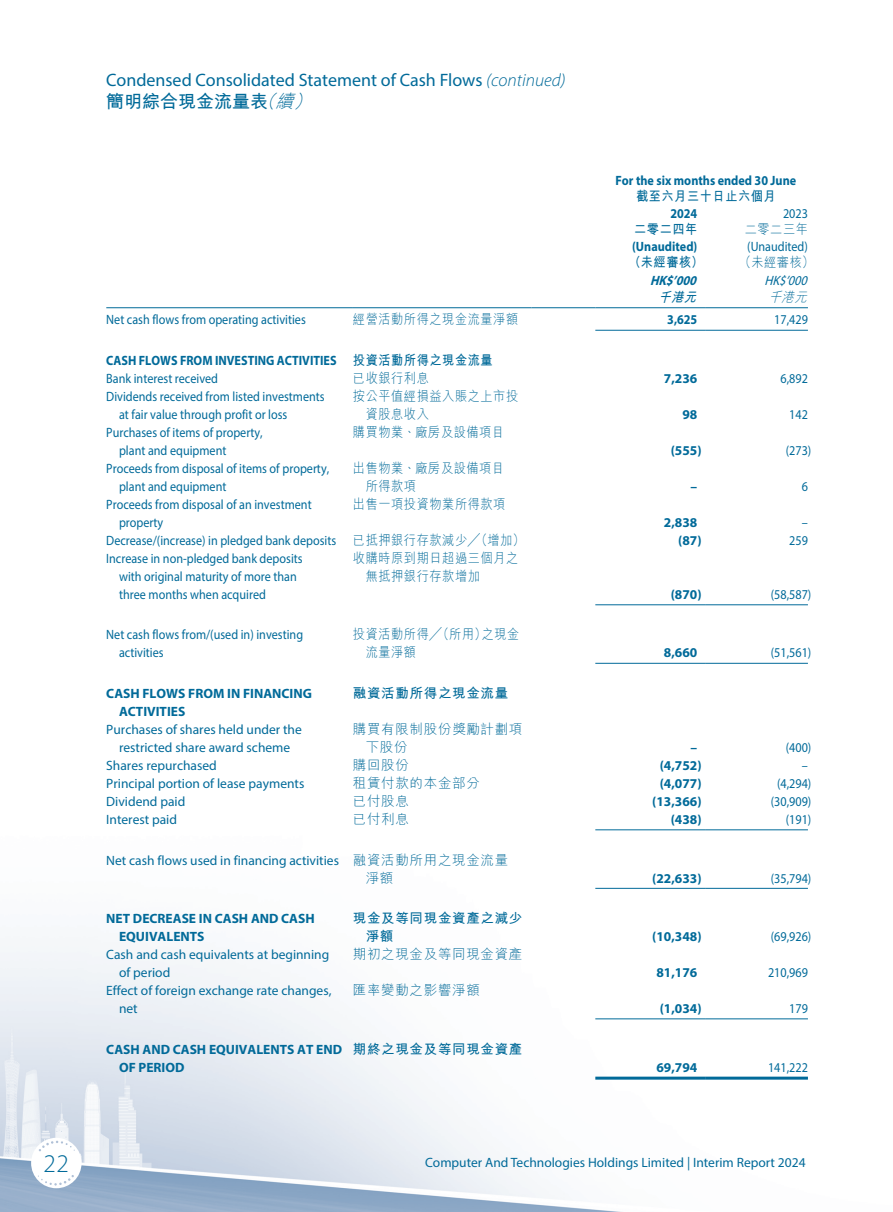
<style>
.page{position:relative;width:893px;height:1212px;background:#fff}
.page>*{position:absolute;margin:0;border:0;box-sizing:border-box;transform-origin:0 0}
.t1{font:300 25.5px "Myriad Pro";color:#016a99}
.t2{font:18px "Myriad Pro";color:#016a99}
.t3{font:18px "M Hei HK Bold E Ten B5 H";color:#016a99}
.t4{font:13.5px/18px "Myriad Pro";color:#016a99;scale:.9 1}
.t5{font:13.5px/18px "Myriad Pro";color:#016a99}
.t6{font:700 13.5px/18px "Myriad Pro";color:#016a99}
.t7{font:13.5px/18px "M Hei HK Light E Ten B5 H";letter-spacing:.05em;color:#016a99;scale:.9 1}
.t8{font:700 13.5px/18px "Myriad Pro";color:#016a99;scale:.9 1}
.t9{font:13.5px/18px "M Hei HK Light E Ten B5 H";letter-spacing:.05em;color:#016a99}
.t10{font:13.5px/18px "M Hei HK Bold E Ten B5 H";letter-spacing:.05em;color:#016a99}
.t11{font:13.5px "M Hei HK Bold E Ten B5 H";letter-spacing:.05em;color:#016a99;scale:.9 1}
.t12{font:italic 700 13.5px "Myriad Pro";color:#016a99;scale:.9 1}
.t13{font:italic 13.5px "Myriad Pro";color:#016a99;scale:.9 1}
.t14{font:italic 13.5px "M Hei HK Bold E Ten B5 H";color:#016a99;scale:.9 1}
.t15{font:italic 13.5px "M Hei HK Light E Ten B5 H";color:#016a99;scale:.9 1}
.s1{font-weight:300;font-style:italic}
.s2{font-family:"M Hei HK Light E Ten B5 H";font-style:italic}
.s3{font-family:"M Hei HK Bold E Ten B5 H";font-weight:400}
.s4{font-weight:400}
.s5{font-family:"M Hei HK Light E Ten B5 H"}
</style>
<div class="page">
<img style="left:0;top:830px;width:808px;height:382px">
<div style="left:31px;top:1138px;width:51px;height:50px;background:#fff;border-radius:50%"></div>
<svg style="left:39px;top:1141px;width:36px;height:10px"></svg>
<svg style="left:38px;top:1175px;width:36px;height:10px"></svg>
<hr style="left:106px;top:307px;width:247px;height:1px;background:#016a99">
<hr style="left:353px;top:307px;width:178px;height:1px;background:#016a99">
<hr style="left:531px;top:307px;width:64px;height:1px;background:#016a99">
<hr style="left:595px;top:307px;width:111px;height:1px;background:#016a99">
<hr style="left:706px;top:307px;width:102px;height:1px;background:#016a99">
<hr style="left:595px;top:330px;width:111px;height:1px;background:#016a99">
<hr style="left:706px;top:330px;width:102px;height:1px;background:#016a99">
<hr style="left:595px;top:604px;width:111px;height:1px;background:#016a99">
<hr style="left:706px;top:604px;width:102px;height:1px;background:#016a99">
<hr style="left:595px;top:663px;width:111px;height:1px;background:#016a99">
<hr style="left:706px;top:663px;width:102px;height:1px;background:#016a99">
<hr style="left:595px;top:829px;width:111px;height:1px;background:#016a99">
<hr style="left:706px;top:829px;width:102px;height:1px;background:#016a99">
<hr style="left:595px;top:888px;width:111px;height:1px;background:#016a99">
<hr style="left:706px;top:888px;width:102px;height:1px;background:#016a99">
<hr style="left:595px;top:1018px;width:111px;height:1px;background:#016a99">
<hr style="left:706px;top:1018px;width:102px;height:1px;background:#016a99">
<hr style="left:595px;top:1076px;width:111px;height:3px;background:#016a99">
<hr style="left:706px;top:1076px;width:102px;height:3px;background:#016a99">
<h2 class="t2" style="left:106px;top:73px;width:461px">Condensed Consolidated Statement of Cash Flows <span class="s1">(continued)</span></h2>
<h2 class="t3" style="left:106px;top:94px;width:211px">簡明綜合現金流量表<span class="s2">（續）</span></h2>
<p class="t8" style="left:616px;top:172px;width:202px">For the six months ended 30 June</p>
<p class="t11" style="left:636px;top:191px;width:157px">截至六月三十日止六個月</p>
<p class="t8" style="left:670px;top:205px;width:31px">2024</p>
<p class="t4" style="left:783px;top:205px;width:29px">2023</p>
<p class="t11" style="left:634px;top:224px;width:72px">二零二四年</p>
<p class="t7" style="left:745px;top:222px;width:72px">二零二三年</p>
<p class="t8" style="left:632px;top:238px;width:74px">(Unaudited)</p>
<p class="t4" style="left:747px;top:238px;width:69px">(Unaudited)</p>
<p class="t11" style="left:629px;top:257px;width:85px">（未經審核）</p>
<p class="t7" style="left:739px;top:255px;width:85px">（未經審核）</p>
<p class="t12" style="left:650px;top:276px;width:56px">HK$’000</p>
<p class="t13" style="left:765px;top:276px;width:52px">HK$’000</p>
<p class="t14" style="left:658px;top:292px;width:47px">千港元</p>
<p class="t15" style="left:769px;top:292px;width:47px">千港元</p>
<p class="t4" style="left:106px;top:312px;width:223px">Net cash flows from operating activities</p>
<p class="t7" style="left:353px;top:312px;width:185px">經營活動所得之現金流量淨額</p>
<p class="t8" style="left:667px;top:312px;width:35px">3,625</p>
<p class="t4" style="left:774px;top:312px;width:39px">17,429</p>
<p class="t8" style="left:106px;top:352px;width:431px">CASH FLOWS FROM INVESTING ACTIVITIES <span class="s3">投資活動所得之現金流量<br></span><span class="s4">Bank interest received</span></p>
<p class="t7" style="left:353px;top:371px;width:86px">已收銀行利息</p>
<p class="t6" style="left:664px;top:370px;width:35px">7,236</p>
<p class="t4" style="left:780px;top:370px;width:32px">6,892</p>
<p class="t4" style="left:119px;top:388px;width:230px;text-indent:-13px">Dividends received from listed investments at fair value through profit or loss</p>
<p class="t7" style="left:366px;top:389px;width:171px;text-indent:-13px">按公平值經損益入賬之上市投資股息收入</p>
<p class="t4" style="left:119px;top:424px;width:161px;text-indent:-13px">Purchases of items of property, plant and equipment</p>
<p class="t7" style="left:353px;top:425px;width:170px">購買物業、廠房及設備項目</p>
<p class="t4" style="left:119px;top:460px;width:235px;text-indent:-13px">Proceeds from disposal of items of property, plant and equipment</p>
<p class="t7" style="left:366px;top:461px;width:155px;text-indent:-13px">出售物業、廠房及設備項目所得款項</p>
<p class="t4" style="left:119px;top:496px;width:216px;text-indent:-13px">Proceeds from disposal of an investment property</p>
<p class="t7" style="left:353px;top:497px;width:171px">出售一項投資物業所得款項</p>
<p class="t6" style="left:682px;top:406px;width:16px">98</p>
<p class="t4" style="left:789px;top:406px;width:22px">142</p>
<p class="t6" style="left:671px;top:442px;width:32px">(555)</p>
<p class="t4" style="left:786px;top:442px;width:30px">(273)</p>
<p class="t6" style="left:691px;top:478px;width:8px">–</p>
<p class="t4" style="left:802px;top:478px;width:8px">6</p>
<p class="t6" style="left:664px;top:514px;width:35px">2,838</p>
<p class="t4" style="left:802px;top:514px;width:8px">–</p>
<p class="t4" style="left:106px;top:532px;width:466px">Decrease/(increase) in pledged bank deposits <span class="s5">已抵押銀行存款減少╱（增加）</span></p>
<p class="t6" style="left:678px;top:532px;width:25px">(87)</p>
<p class="t4" style="left:789px;top:532px;width:22px">259</p>
<p class="t4" style="left:119px;top:550px;width:205px;text-indent:-13px">Increase in non-pledged bank deposits with original maturity of more than three months when acquired</p>
<p class="t7" style="left:366px;top:551px;width:171px;text-indent:-13px">收購時原到期日超過三個月之無抵押銀行存款增加</p>
<p class="t6" style="left:671px;top:586px;width:32px">(870)</p>
<p class="t4" style="left:771px;top:586px;width:47px">(58,587)</p>
<p class="t4" style="left:119px;top:627px;width:206px;text-indent:-13px">Net cash flows from/(used in) investing activities</p>
<p class="t7" style="left:366px;top:627px;width:172px;text-indent:-13px">投資活動所得╱（所用）之現金流量淨額</p>
<p class="t6" style="left:119px;top:685px;width:194px;text-indent:-13px">CASH FLOWS FROM IN FINANCING<br>ACTIVITIES</p>
<p class="t10" style="left:353px;top:686px;width:157px">融資活動所得之現金流量</p>
<p class="t5" style="left:106px;top:721px;width:197px;text-align:center">Purchases of shares held under the restricted share award scheme</p>
<p class="t9" style="left:366px;top:722px;width:158px;text-indent:-13px">購買有限制股份獎勵計劃項下股份</p>
<p class="t6" style="left:664px;top:645px;width:35px">8,660</p>
<p class="t4" style="left:771px;top:645px;width:47px">(51,561)</p>
<p class="t6" style="left:691px;top:739px;width:8px">–</p>
<p class="t4" style="left:786px;top:739px;width:30px">(400)</p>
<p class="t5" style="left:106px;top:757px;width:112px">Shares repurchased</p>
<p class="t9" style="left:353px;top:758px;width:58px">購回股份</p>
<p class="t6" style="left:660px;top:757px;width:43px">(4,752)</p>
<p class="t4" style="left:802px;top:757px;width:8px">–</p>
<p class="t5" style="left:106px;top:775px;width:200px">Principal portion of lease payments</p>
<p class="t9" style="left:353px;top:776px;width:128px">租賃付款的本金部分</p>
<p class="t6" style="left:660px;top:775px;width:43px">(4,077)</p>
<p class="t4" style="left:777px;top:775px;width:40px">(4,294)</p>
<p class="t5" style="left:106px;top:793px;width:81px">Dividend paid</p>
<p class="t9" style="left:353px;top:794px;width:58px">已付股息</p>
<p class="t6" style="left:652px;top:793px;width:51px">(13,366)</p>
<p class="t4" style="left:771px;top:793px;width:47px">(30,909)</p>
<p class="t5" style="left:106px;top:811px;width:72px">Interest paid</p>
<p class="t9" style="left:353px;top:812px;width:58px">已付利息</p>
<p class="t6" style="left:671px;top:811px;width:32px">(438)</p>
<p class="t4" style="left:786px;top:811px;width:30px">(191)</p>
<p class="t5" style="left:106px;top:852px;width:403px">Net cash flows used in financing activities <span class="s5">融資活動所用之現金流量</span></p>
<p class="t9" style="left:366px;top:870px;width:29px">淨額</p>
<p class="t6" style="left:652px;top:870px;width:51px">(22,633)</p>
<p class="t4" style="left:771px;top:870px;width:47px">(35,794)</p>
<p class="t6" style="left:119px;top:910px;width:197px;text-indent:-13px">NET DECREASE IN CASH AND CASH<br>EQUIVALENTS</p>
<p class="t10" style="left:366px;top:911px;width:158px;text-indent:-13px">現金及等同現金資產之減少淨額</p>
<p class="t6" style="left:652px;top:928px;width:51px">(10,348)</p>
<p class="t4" style="left:771px;top:928px;width:47px">(69,926)</p>
<p class="t5" style="left:119px;top:946px;width:212px;text-indent:-13px">Cash and cash equivalents at beginning of period</p>
<p class="t9" style="left:353px;top:947px;width:171px">期初之現金及等同現金資產</p>
<p class="t5" style="left:119px;top:982px;width:214px;text-indent:-13px">Effect of foreign exchange rate changes, net</p>
<p class="t9" style="left:353px;top:983px;width:128px">匯率變動之影響淨額</p>
<p class="t6" style="left:119px;top:1041px;width:225px;text-indent:-13px">CASH AND CASH EQUIVALENTS AT END<br>OF PERIOD</p>
<p class="t10" style="left:353px;top:1041px;width:171px">期終之現金及等同現金資產</p>
<p class="t6" style="left:656px;top:964px;width:42px">81,176</p>
<p class="t4" style="left:768px;top:964px;width:46px">210,969</p>
<p class="t6" style="left:660px;top:1000px;width:43px">(1,034)</p>
<p class="t4" style="left:789px;top:1000px;width:22px">179</p>
<p class="t6" style="left:656px;top:1059px;width:42px">69,794</p>
<p class="t4" style="left:768px;top:1059px;width:46px">141,222</p>
<h1 class="t1" style="left:44px;top:1153px;width:27px">22</h1>
<p class="t5" style="left:425px;top:1155px;width:382px">Computer And Technologies Holdings Limited | Interim Report 2024</p>
</div>
